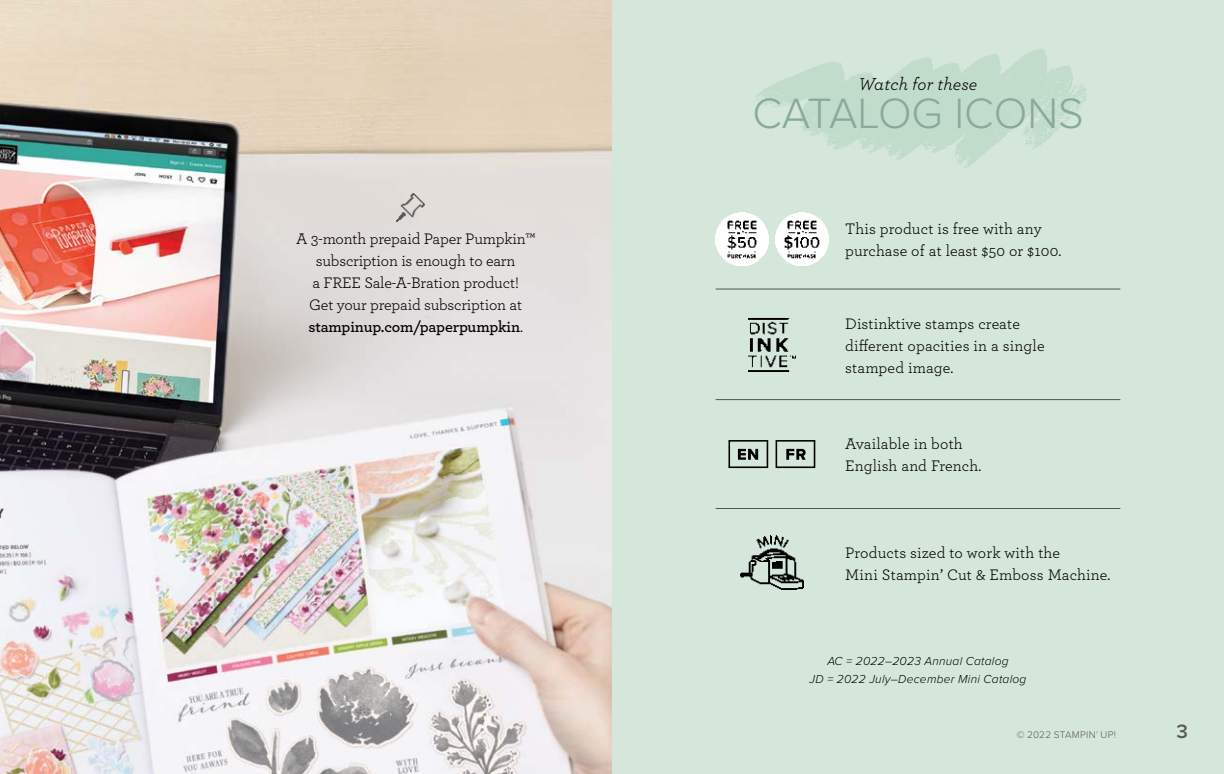
<style>
.page{position:relative;width:1224px;height:774px;background:#fff}
.page>*{position:absolute;margin:0;border:0;box-sizing:border-box;transform-origin:0 0}
.t1{font:300 44px "Proxima Nova";color:#88a99d}
.t2{font:600 20px "Proxima Nova";color:#58595b}
.t3{font:italic 18px "Archer";letter-spacing:.01em;color:#000}
.t4{font:16px/22px "Archer";color:#000}
.t5{font:italic 300 12px/18.4px "Proxima Nova";letter-spacing:.02em;color:#000;text-align:center}
.t6{font:300 10px "Proxima Nova";letter-spacing:.03em;color:#58595b}
.s1{font-weight:600}
.s2{font-family:"Proxima Nova T";font-weight:100}
</style>
<div class="page">
<img style="left:0;top:0;width:612px;height:774px">
<img style="left:396px;top:194px;width:28px;height:28px">
<div style="left:612px;top:0;width:612px;height:774px;background:#d5e6db"></div>
<img style="left:741px;top:536px;width:62px;height:54px">
<hr style="left:716px;top:399px;width:404px;height:1px;background:#495a53">
<hr style="left:716px;top:508px;width:404px;height:1px;background:#495a53">
<svg style="left:728px;top:440px;width:40px;height:28px"></svg>
<svg style="left:776px;top:440px;width:39px;height:28px"></svg>
<img style="left:749px;top:318px;width:46px;height:53px">
<hr style="left:716px;top:289px;width:404px;height:1px;background:#495a53">
<img style="left:716px;top:213px;width:53px;height:53px">
<img style="left:775px;top:213px;width:53px;height:53px">
<p class="t4" style="left:296px;top:227px;width:241px;text-align:center">A 3-month prepaid Paper Pumpkin™ subscription is enough to earn<br>a FREE Sale-A-Bration product!<br>Get your prepaid subscription at <span class="s1">stampinup.com/paperpumpkin</span>.</p>
<p class="t3" style="left:859px;top:72px;width:120px">Watch for these</p>
<h1 class="t1" style="left:752px;top:81px;width:333px">CATALOG ICONS</h1>
<p class="t4" style="left:845px;top:217px;width:218px">This product is free with any purchase of at least $50 or $100.</p>
<p class="t4" style="left:845px;top:312px;width:201px">Distinktive stamps create different opacities in a single stamped image.</p>
<p class="t4" style="left:845px;top:432px;width:138px">Available in both<br>English and French.</p>
<p class="t4" style="left:845px;top:541px;width:267px">Products sized to work with the<br>Mini Stampin’ Cut &amp; Emboss Machine.</p>
<p class="t5" style="left:810px;top:651px;width:218px">AC = 2022–2023 Annual Catalog<br>JD = 2022 July–December Mini Catalog</p>
<p class="t6" style="left:1017px;top:727px;width:101px">© 2022 STAMPIN<span class="s2">'</span> UP!</p>
<p class="t2" style="left:1177px;top:716px;width:13px">3</p>
</div>
